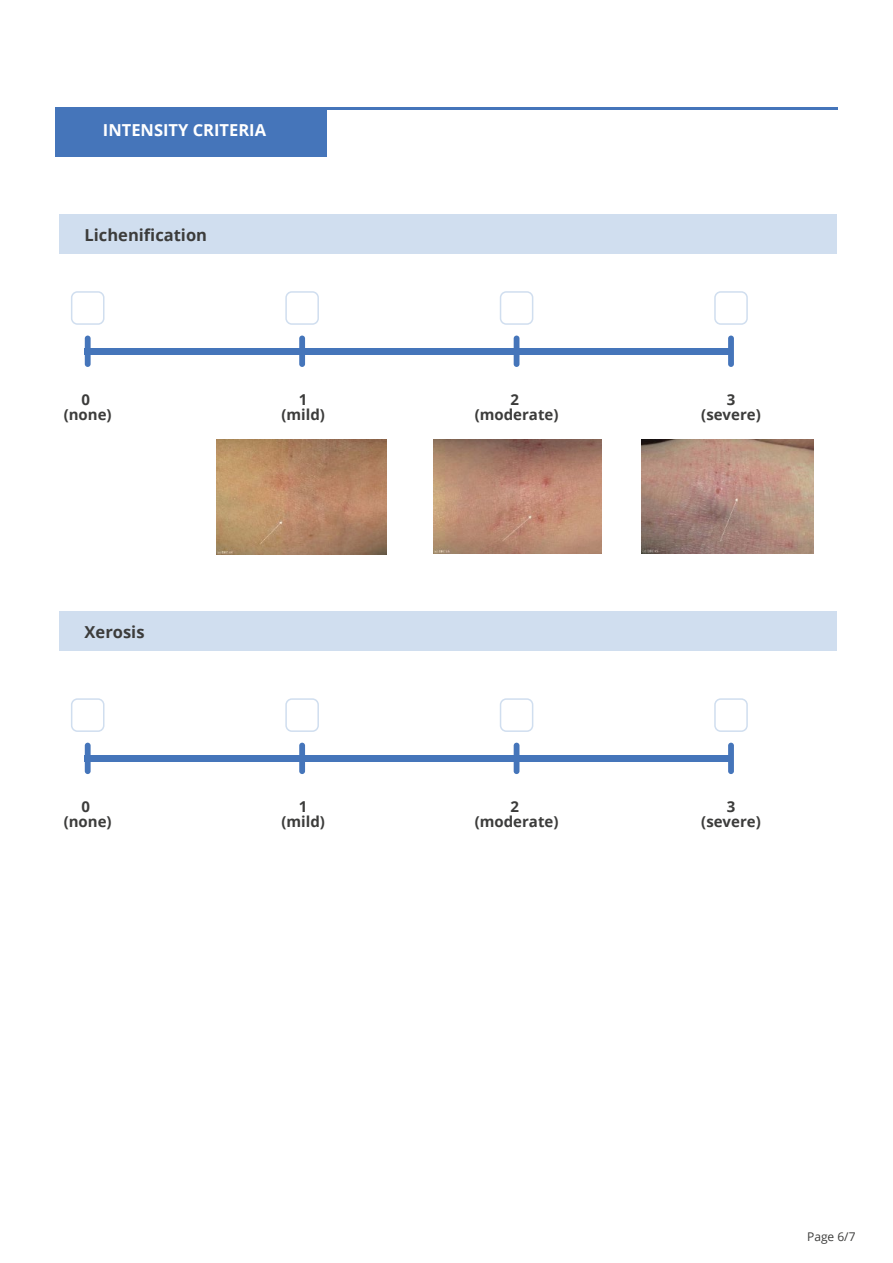
<style>
.page{position:relative;width:893px;height:1263px;background:#fff}
.page>*{position:absolute;margin:0;border:0;box-sizing:border-box;transform-origin:0 0}
.t1{font:700 16.5px "Open Sans";color:#3c3c3b}
.t2{font:700 16.5px "Open Sans";color:#fff}
.t3{font:700 15px/15px "Open Sans";color:#3c3c3b;text-align:center}
.t4{font:12px "Open Sans";color:#3c3c3b}
</style>
<div class="page">
<hr style="left:55px;top:107px;width:782px;height:2px;background:#4575ba">
<div style="left:55px;top:108px;width:272px;height:48px;background:#4575ba"></div>
<div style="left:59px;top:214px;width:777px;height:40px;background:#d0deef"></div>
<div style="left:85px;top:348px;width:646px;height:6px;background:#4575ba"></div>
<div style="left:728px;top:336px;width:6px;height:31px;background:#4575ba;border-radius:3px"></div>
<div style="left:514px;top:336px;width:5px;height:31px;background:#4575ba;border-radius:3px"></div>
<div style="left:299px;top:336px;width:6px;height:31px;background:#4575ba;border-radius:3px"></div>
<div style="left:85px;top:336px;width:6px;height:31px;background:#4575ba;border-radius:3px"></div>
<div style="left:71px;top:291px;width:33px;height:34px;border:2px solid #d0deef;border-radius:6px"></div>
<div style="left:285px;top:291px;width:34px;height:34px;border:2px solid #d0deef;border-radius:6px"></div>
<div style="left:500px;top:291px;width:33px;height:34px;border:2px solid #d0deef;border-radius:6px"></div>
<div style="left:714px;top:291px;width:34px;height:34px;border:2px solid #d0deef;border-radius:6px"></div>
<div style="left:85px;top:755px;width:646px;height:6px;background:#4575ba"></div>
<div style="left:728px;top:743px;width:6px;height:31px;background:#4575ba;border-radius:3px"></div>
<div style="left:514px;top:743px;width:5px;height:31px;background:#4575ba;border-radius:3px"></div>
<div style="left:299px;top:743px;width:6px;height:31px;background:#4575ba;border-radius:3px"></div>
<div style="left:85px;top:743px;width:6px;height:31px;background:#4575ba;border-radius:3px"></div>
<div style="left:71px;top:698px;width:33px;height:34px;border:2px solid #d0deef;border-radius:6px"></div>
<div style="left:285px;top:698px;width:34px;height:34px;border:2px solid #d0deef;border-radius:6px"></div>
<div style="left:500px;top:698px;width:33px;height:34px;border:2px solid #d0deef;border-radius:6px"></div>
<div style="left:714px;top:698px;width:34px;height:34px;border:2px solid #d0deef;border-radius:6px"></div>
<div style="left:59px;top:611px;width:777px;height:40px;background:#d0deef"></div>
<img style="left:216px;top:439px;width:170px;height:116px">
<img style="left:434px;top:439px;width:168px;height:115px">
<img style="left:642px;top:439px;width:172px;height:115px">
<p class="t2" style="left:103px;top:118px;width:165px">INTENSITY CRITERIA</p>
<p class="t1" style="left:85px;top:224px;width:124px">Lichenification</p>
<p class="t3" style="left:64px;top:392px;width:50px">0 (none)</p>
<p class="t3" style="left:281px;top:392px;width:45px">1 (mild)</p>
<p class="t3" style="left:475px;top:392px;width:85px">2 (moderate)</p>
<p class="t3" style="left:701px;top:392px;width:61px">3 (severe)</p>
<p class="t1" style="left:85px;top:620px;width:61px">Xerosis</p>
<p class="t3" style="left:64px;top:799px;width:50px">0 (none)</p>
<p class="t3" style="left:281px;top:799px;width:45px">1 (mild)</p>
<p class="t3" style="left:475px;top:799px;width:85px">2 (moderate)</p>
<p class="t3" style="left:701px;top:799px;width:61px">3 (severe)</p>
<p class="t4" style="left:807px;top:1228px;width:50px">Page 6/7</p>
</div>
